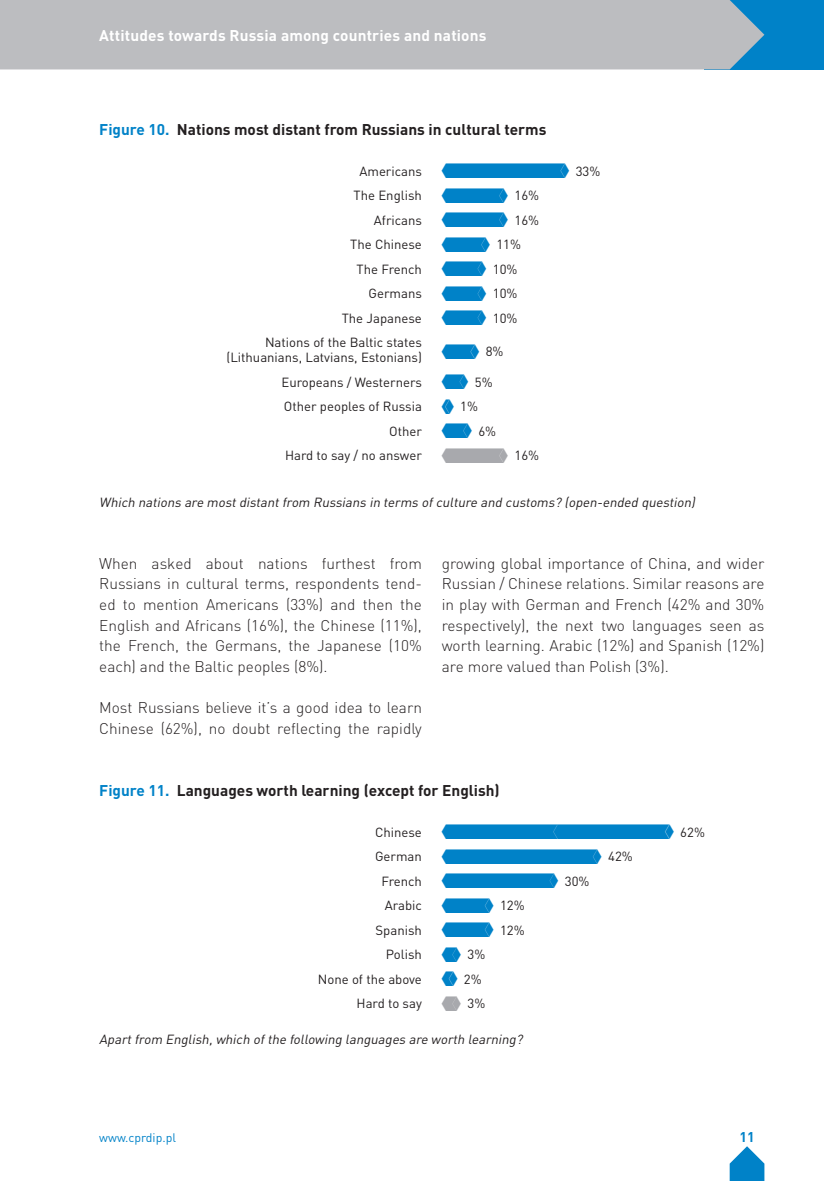
<style>
.page{position:relative;width:824px;height:1181px;background:#fff}
.page>*{position:absolute;margin:0;border:0;box-sizing:border-box;transform-origin:0 0}
.t1{font:300 15.4px/20.7px "DIN Pro";color:#231f20;text-align:justify}
.t2{font:700 15.4px "DIN Pro";color:#231f20}
.t3{font:700 15.4px "DIN Pro";letter-spacing:.01em;color:#fff}
.t4{font:700 14px "DIN Pro";color:#0082c8}
.t5{font:13.12px "DIN Pro";color:#231f20}
.t6{font:italic 13.12px "DIN Pro";color:#231f20}
.t7{font:12.25px "DIN Pro";color:#0082c8}
.s1{color:#0082c8}
.s2{font-family:"Chartwell Bars";font-size:21px;color:#0082c8}
.s3{font-family:"Chartwell Bars";font-size:21px;color:#a8a9ad}
</style>
<div class="page">
<svg style="left:729px;top:1146px;width:35px;height:35px"></svg>
<div style="left:704px;top:0;width:119px;height:69px;background:#0082c8"></div>
<div style="left:0;top:0;width:764px;height:69px;background:#bcbdc0"></div>
<p class="t3" style="left:99px;top:25px;width:389px">Attitudes towards Russia among countries and nations</p>
<p class="t2" style="left:99px;top:119px;width:448px"><span class="s1">Figure 10.</span> Nations most distant from Russians in cultural terms</p>
<p class="t5" style="left:359px;top:162px;width:242px">Americans <span class="s2">660=</span> 33%</p>
<p class="t5" style="left:353px;top:186px;width:187px">The English <span class="s2">320=</span> 16%</p>
<p class="t5" style="left:374px;top:211px;width:167px">Africans <span class="s2">320=</span> 16%</p>
<p class="t5" style="left:350px;top:235px;width:172px">The Chinese <span class="s2">220=</span> 11%</p>
<p class="t5" style="left:356px;top:260px;width:162px">The French <span class="s2">200=</span> 10%</p>
<p class="t5" style="left:368px;top:284px;width:150px">Germans <span class="s2">200=</span> 10%</p>
<p class="t5" style="left:342px;top:309px;width:177px">The Japanese <span class="s2">200=</span> 10%</p>
<p class="t5" style="left:265px;top:333px;width:158px">Nations of the Baltic states</p>
<p class="t5" style="left:226px;top:348px;width:278px">(Lithuanians, Latvians, Estonians) <sup>160=</sup> 8%</p>
<p class="t5" style="left:281px;top:373px;width:213px">Europeans / Westerners <span class="s2">100=</span> 5%</p>
<p class="t5" style="left:284px;top:397px;width:196px">Other peoples of Russia <span class="s2">20=</span> 1%</p>
<p class="t5" style="left:389px;top:422px;width:109px">Other <span class="s2">120=</span> 6%</p>
<p class="t5" style="left:285px;top:446px;width:255px">Hard to say / no answer <span class="s3">320=</span> 16%</p>
<p class="t6" style="left:99px;top:493px;width:600px">Which nations are mostdistantfrom Russians in terms ofculture and customs? (open-ended question)</p>
<p class="t1" style="left:99px;top:552px;width:324px">When asked about nations furthest from Russians in cultural terms, respondents tend&shy;ed to mention Americans (33%) and then the English and Africans (16%), the Chinese (11%), the French, the Germans, the Japanese (10% each) and the Baltic peoples (8%).</p>
<p class="t1" style="left:99px;top:696px;width:324px">Most Russians believe it’s a good idea to learn<br>Chinese (62%), no doubt reflecting the rapidly</p>
<p class="t1" style="left:441px;top:552px;width:324px">growing global importance of China, and wider Russian / Chinese relations. Similar reasons are in play with German and French (42% and 30% respectively), the next two languages seen as worth learning. Arabic (12%) and Spanish (12%) are more valued than Polish (3%).</p>
<p class="t2" style="left:99px;top:780px;width:402px"><span class="s1">Figure 11.</span> Languages worth learning (except for English)</p>
<p class="t5" style="left:375px;top:823px;width:331px">Chinese <span class="s2">620+620=</span> 62%</p>
<p class="t5" style="left:375px;top:847px;width:259px">German <span class="s2">840=</span> 42%</p>
<p class="t5" style="left:381px;top:872px;width:209px">French <span class="s2">600=</span> 30%</p>
<p class="t5" style="left:384px;top:896px;width:141px">Arabic <span class="s2">240=</span> 12%</p>
<p class="t5" style="left:375px;top:921px;width:151px">Spanish <span class="s2">240=</span> 12%</p>
<p class="t5" style="left:385px;top:945px;width:101px">Polish <span class="s2">60=</span> 3%</p>
<p class="t5" style="left:318px;top:970px;width:165px">None of the above <span class="s2">40=</span> 2%</p>
<p class="t5" style="left:356px;top:994px;width:130px">Hard to say <span class="s3">60=</span> 3%</p>
<p class="t6" style="left:99px;top:1030px;width:428px">Apartfrom English,which ofthe following languages are worth learning?</p>
<p class="t7" style="left:99px;top:1129px;width:78px">www.cprdip.pl</p>
<p class="t4" style="left:739px;top:1127px;width:17px">11</p>
</div>
